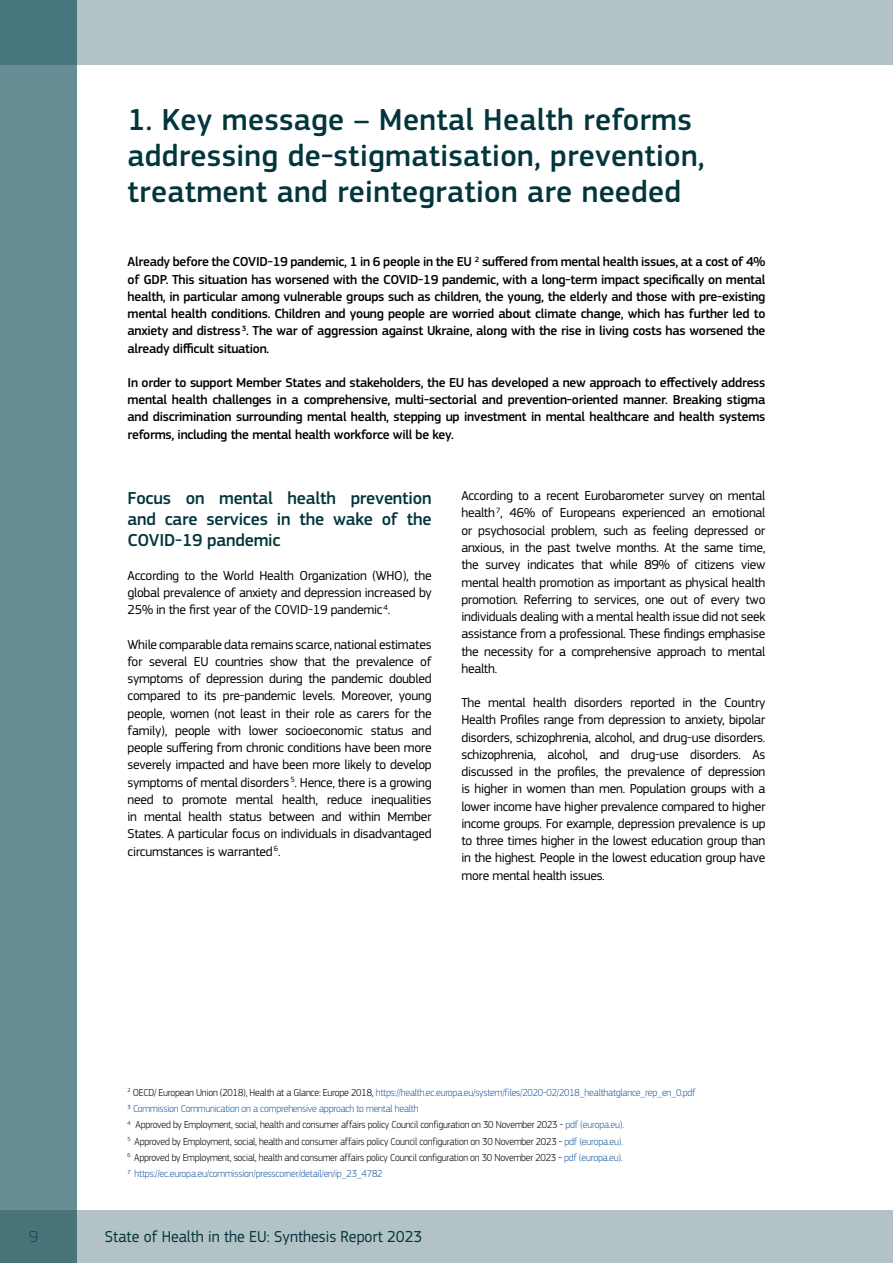
<style>
.page{position:relative;width:893px;height:1263px;background:#fff}
.page>*{position:absolute;margin:0;border:0;box-sizing:border-box;transform-origin:0 0}
.t1{font:500 31.5px/36px "EC Square Sans Pro";letter-spacing:.01em;color:#02353c}
.t2{font:500 18px/21px "EC Square Sans Pro";letter-spacing:-.01em;color:#02353c;text-align:justify}
.t3{font:16.5px "EC Square Sans Pro";color:#00353c;scale:.96 1}
.t4{font:100 16.5px "EC Square Sans Pro";color:#00353c}
.t5{font:13.5px/17.2px "EC Square Sans Pro";letter-spacing:-.02em;color:#000;text-align:justify}
.t6{font:500 13.5px/17.2px "EC Square Sans Pro";letter-spacing:-.02em;color:#000;text-align:justify}
.t7{font:300 10.5px/16.2px "EC Square Sans Pro";letter-spacing:-.02em;color:#000;scale:.95 1}
.s1{color:#215e9e}
</style>
<div class="page">
<div style="left:0;top:0;width:893px;height:64px;background:#b3c2c4"></div>
<div style="left:0;top:0;width:77px;height:1263px;background:#668e94"></div>
<svg style="left:0;top:1210px;width:893px;height:53px;background:#a9bbbd"></svg>
<h1 class="t1" style="left:128px;top:102px;width:579px">1. Key message – Mental Health reforms addressing de-stigmatisation, prevention, treatment and reintegration are needed</h1>
<p class="t6" style="left:128px;top:254px;width:639px">Already before the COVID-19 pandemic, 1 in 6 people in the EU <sup>2</sup> suffered from mental health issues, at a cost of 4% of GDP. This situation has worsened with the COVID-19 pandemic, with a long-term impact specifically on mental health, in particular among vulnerable groups such as children, the young, the elderly and those with pre-existing mental health conditions. Children and young people are worried about climate change, which has further led to anxiety and distress <sup>3</sup>. The war of aggression against Ukraine, along with the rise in living costs has worsened the already difficult situation.</p>
<p class="t6" style="left:128px;top:374px;width:639px">In order to support Member States and stakeholders, the EU has developed a new approach to effectively address mental health challenges in a comprehensive, multi-sectorial and prevention-oriented manner. Breaking stigma and discrimination surrounding mental health, stepping up investment in mental healthcare and health systems reforms, including the mental health workforce will be key.</p>
<h2 class="t2" style="left:128px;top:487px;width:306px">Focus on mental health prevention and care services in the wake of the COVID-19 pandemic</h2>
<p class="t5" style="left:128px;top:567px;width:306px">According to the World Health Organization (WHO), the global prevalence of anxiety and depression increased by 25% in the first year of the COVID-19 pandemic <sup>4</sup>.</p>
<p class="t5" style="left:128px;top:636px;width:306px">While comparable data remains scarce, national estimates for several EU countries show that the prevalence of symptoms of depression during the pandemic doubled compared to its pre-pandemic levels. Moreover, young people, women (not least in their role as carers for the family), people with lower socioeconomic status and people suffering from chronic conditions have been more severely impacted and have been more likely to develop symptoms of mental disorders <sup>5</sup>. Hence, there is a growing need to promote mental health, reduce inequalities in mental health status between and within Member States. A particular focus on individuals in disadvantaged circumstances is warranted <sup>6</sup>.</p>
<p class="t5" style="left:461px;top:487px;width:306px">According to a recent Eurobarometer survey on mental health <sup>7</sup>, 46% of Europeans experienced an emotional or psychosocial problem, such as feeling depressed or anxious, in the past twelve months. At the same time, the survey indicates that while 89% of citizens view mental health promotion as important as physical health promotion. Referring to services, one out of every two individuals dealing with a mental health issue did not seek assistance from a professional. These findings emphasise the necessity for a comprehensive approach to mental health.</p>
<p class="t5" style="left:461px;top:694px;width:306px">The mental health disorders reported in the Country Health Profiles range from depression to anxiety, bipolar disorders, schizophrenia, alcohol, and drug-use disorders. schizophrenia, alcohol, and drug-use disorders. As discussed in the profiles, the prevalence of depression is higher in women than men. Population groups with a lower income have higher prevalence compared to higher income groups. For example, depression prevalence is up to three times higher in the lowest education group than in the highest. People in the lowest education group have more mental health issues.</p>
<p class="t7" style="left:128px;top:1084px;width:599px"><sup>2</sup> OECD/ European Union (2018), Health at a Glance: Europe 2018, <span class="s1">https://health.ec.europa.eu/system/files/2020-02/2018_healthatglance_rep_en_0.pdf </span><sup>3</sup> <span class="s1">Commission Communication on a comprehensive approach to mental health<br></span><sup>4</sup> Approved by Employment, social, health and consumer affairs policy Council configuration on 30 November 2023 - <span class="s1">pdf (europa.eu).<br></span><sup>5</sup> Approved by Employment, social, health and consumer affairs policy Council configuration on 30 November 2023 - <span class="s1">pdf (europa.eu).<br></span><sup>6</sup> Approved by Employment, social, health and consumer affairs policy Council configuration on 30 November 2023 - <span class="s1">pdf (europa.eu).<br></span><sup>7</sup> <span class="s1">https://ec.europa.eu/commission/presscorner/detail/en/ip_23_4782</span></p>
<p class="t4" style="left:29px;top:1227px;width:10px">9</p>
<p class="t3" style="left:105px;top:1227px;width:332px">State of Health in the EU: Synthesis Report 2023</p>
</div>
